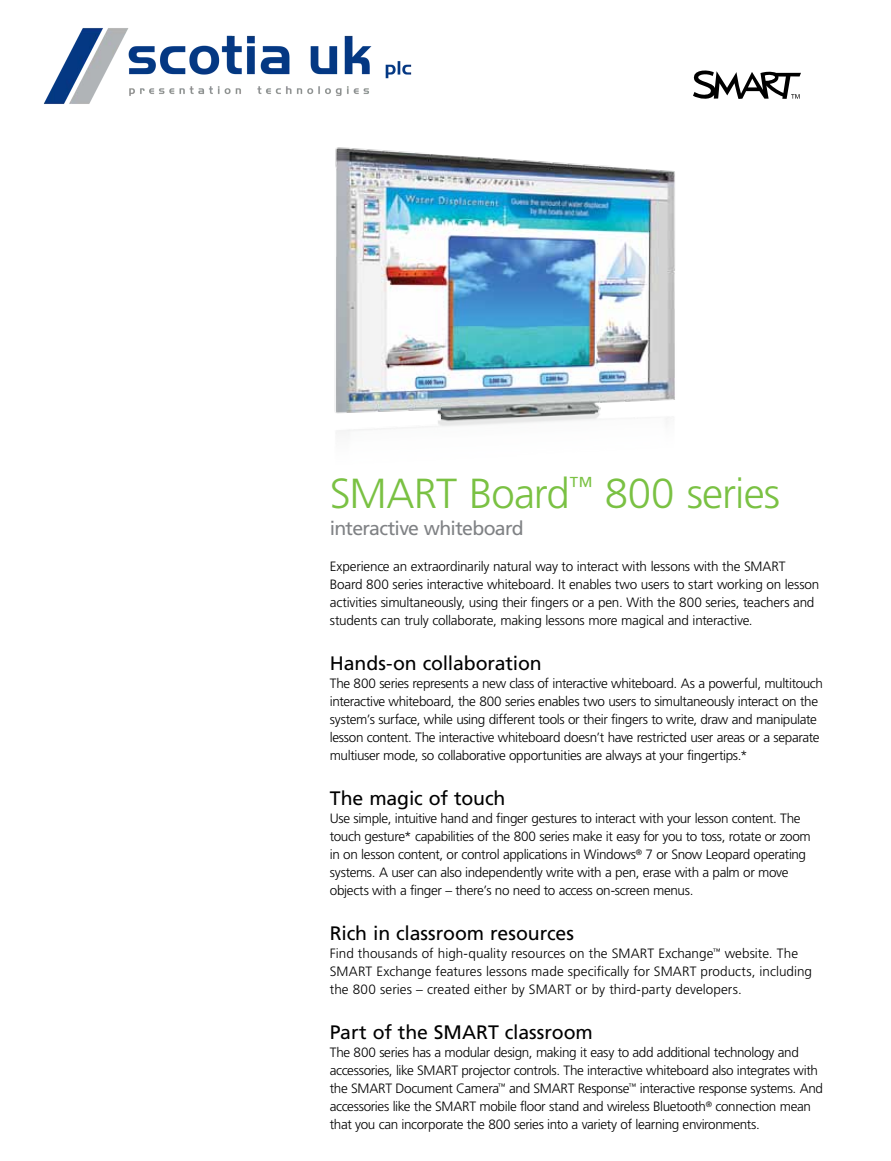
<style>
.page{position:relative;width:891px;height:1161px;background:#fff}
.page>*{position:absolute;margin:0;border:0;box-sizing:border-box;transform-origin:0 0}
.t1{font:300 42px "Frutiger LT Std";letter-spacing:-.02em;color:#7ac143}
.t2{font:19.5px "Frutiger LT Std";letter-spacing:-.005em;color:#000}
.t3{font:19.5px "Frutiger LT Std";letter-spacing:-.04em;color:#808285}
.t4{font:300 13.5px/18px "Frutiger LT Std";letter-spacing:-.025em;color:#000}
.t5{font:300 13.5px/18px "Frutiger LT Std";letter-spacing:.005em;color:#000}
</style>
<div class="page">
<img style="left:334px;top:147px;width:341px;height:287px">
<svg style="left:693px;top:70px;width:108px;height:29px"></svg>
<img style="left:43px;top:28px;width:369px;height:76px">
<h1 class="t1" style="left:330px;top:470px;width:452px">SMART Board<sup>™</sup> 800 series</h1>
<h2 class="t3" style="left:330px;top:517px;width:195px">interactive whiteboard</h2>
<p class="t4" style="left:330px;top:558px;width:491px">Experience an extraordinarily natural way to interact with lessons with the SMART Board 800 series interactive whiteboard. It enables two users to start working on lesson activities simultaneously, using their fingers or a pen. With the 800 series, teachers and students can truly collaborate, making lessons more magical and interactive.</p>
<h2 class="t2" style="left:330px;top:652px;width:214px">Hands-on collaboration</h2>
<p class="t4" style="left:330px;top:675px;width:495px">The 800 series represents a new class of interactive whiteboard. As a powerful, multitouch interactive whiteboard, the 800 series enables two users to simultaneously interact on the system’s surface, while using different tools or their fingers to write, draw and manipulate lesson content. The interactive whiteboard doesn’t have restricted user areas or a separate multiuser mode, so collaborative opportunities are always at your fingertips.*</p>
<h2 class="t2" style="left:330px;top:787px;width:177px">The magic of touch</h2>
<p class="t4" style="left:330px;top:810px;width:483px">Use simple, intuitive hand and finger gestures to interact with your lesson content. The touch gesture* capabilities of the 800 series make it easy for you to toss, rotate or zoom in on lesson content, or control applications in Windows<sup>®</sup> 7 or Snow Leopard operating systems. A user can also independently write with a pen, erase with a palm or move objects with a finger – there’s no need to access on-screen menus.</p>
<h2 class="t2" style="left:330px;top:922px;width:246px">Rich in classroom resources</h2>
<p class="t5" style="left:330px;top:945px;width:484px">Find thousands of high-quality resources on the SMART Exchange<sup>™</sup> website. The<br>SMART Exchange features lessons made specifically for SMART products, including the 800 series – created either by SMART or by third-party developers.</p>
<h2 class="t2" style="left:330px;top:1021px;width:265px">Part of the SMART classroom</h2>
<p class="t4" style="left:330px;top:1044px;width:495px">The 800 series has a modular design, making it easy to add additional technology and accessories, like SMART projector controls. The interactive whiteboard also integrates with the SMART Document Camera<sup>™</sup> and SMART Response<sup>™</sup> interactive response systems. And accessories like the SMART mobile floor stand and wireless Bluetooth<sup>®</sup> connection mean that you can incorporate the 800 series into a variety of learning environments.</p>
</div>
